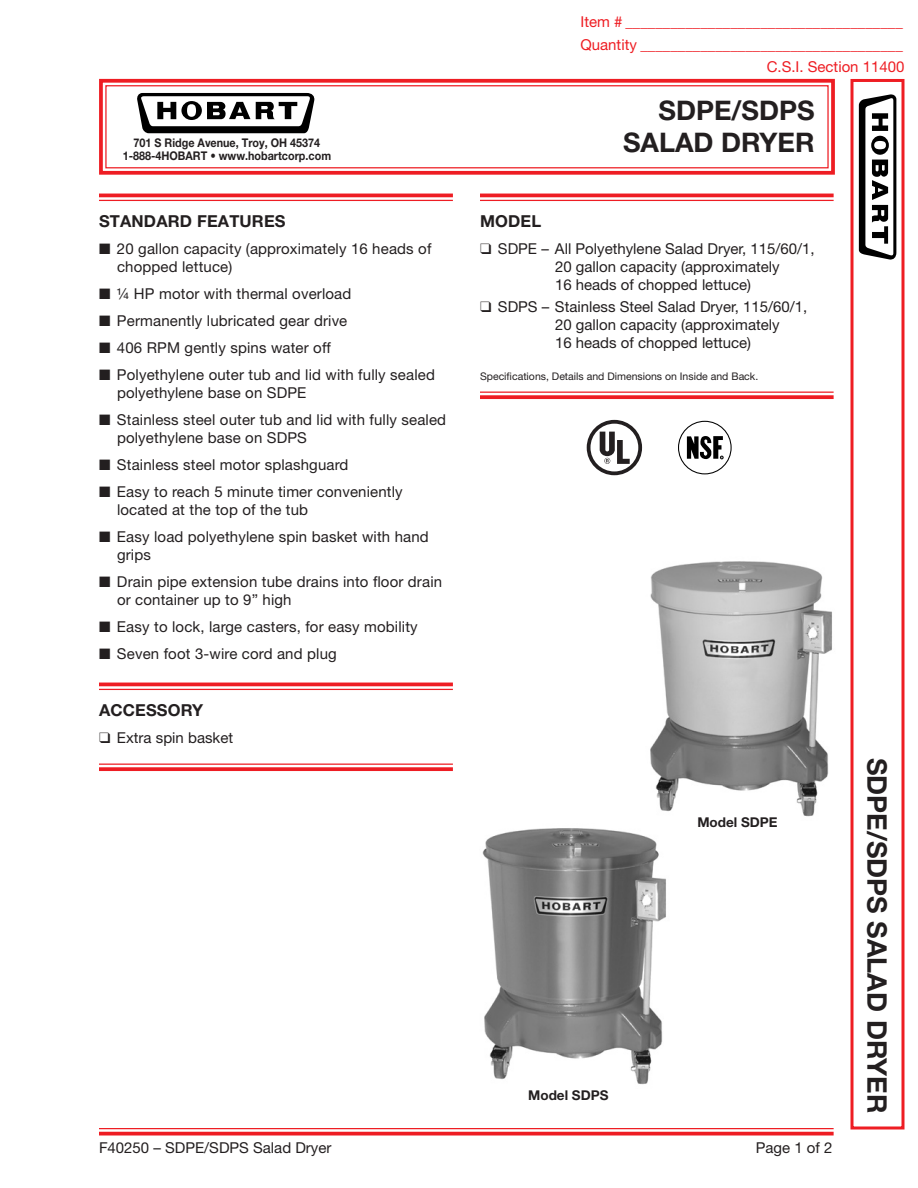
<style>
.page{position:relative;width:918px;height:1188px;background:#fff}
.page>*{position:absolute;margin:0;border:0;box-sizing:border-box;transform-origin:0 0}
.t1{font:700 27px "Helvetica Neue LT Std";color:#231f20}
.Heading_w_line_above{font:700 16.5px "Helvetica Neue LT Std";letter-spacing:.01em;color:#231f20}
.Body_Text-Headings{font:700 16.5px "Helvetica Neue LT Std";letter-spacing:.01em;color:#231f20}
.Body_Text{font:15px/18px "Helvetica Neue LT Std";letter-spacing:.01em;color:#231f20}
.t2{font:15px/22.5px "Helvetica Neue LT Std";color:#ee1d23;text-align:right}
.Bottom_Line{font:15px "Helvetica Neue LT Std";color:#231f20}
.Front_Text_w_indent{font:15px "Helvetica Neue LT Std";color:#231f20}
.t3{font:700 13.5px "Helvetica Neue LT Std";color:#231f20}
.t4{font:700 12px "Helvetica Neue LT Std";color:#231f20;scale:.9 1}
.Body_Text-Back{font:10.5px "Helvetica Neue LT Std";color:#231f20}
</style>
<div class="page">
<svg style="left:99px;top:78px;width:736px;height:97px"></svg>
<div style="left:105px;top:85px;width:724px;height:83px;border:1px solid #ee1d23"></div>
<div style="left:850px;top:79px;width:54px;height:1051px;border:3px solid #ee1d23"></div>
<hr style="left:99px;top:1128px;width:735px;height:1px;background:#ee1d23">
<svg style="left:99px;top:1132px;width:735px;height:4px;background:#f0393e"></svg>
<svg style="left:137px;top:93px;width:178px;height:40px"></svg>
<svg style="left:859px;top:94px;width:37px;height:166px"></svg>
<div style="left:678px;top:421px;width:54px;height:53px;border:1px solid #000;border-radius:50%"></div>
<svg style="left:687px;top:436px;width:36px;height:23px"></svg>
<svg style="left:587px;top:420px;width:55px;height:55px"></svg>
<div style="left:590px;top:424px;width:48px;height:47px;background:#fff;border-radius:50%"></div>
<svg style="left:600px;top:432px;width:30px;height:32px"></svg>
<hr style="left:99px;top:194px;width:354px;height:3px;background:#ee1d23">
<hr style="left:99px;top:200px;width:354px;height:1px;background:#ee1d23">
<hr style="left:99px;top:683px;width:354px;height:3px;background:#ee1d23">
<hr style="left:99px;top:689px;width:354px;height:1px;background:#ee1d23">
<hr style="left:99px;top:764px;width:354px;height:1px;background:#ee1d23">
<svg style="left:99px;top:767px;width:354px;height:4px"></svg>
<hr style="left:480px;top:194px;width:354px;height:3px;background:#ee1d23">
<hr style="left:480px;top:200px;width:354px;height:1px;background:#ee1d23">
<hr style="left:480px;top:392px;width:354px;height:1px;background:#ee1d23">
<svg style="left:480px;top:395px;width:354px;height:4px"></svg>
<img style="left:482px;top:828px;width:184px;height:257px">
<img style="left:650px;top:561px;width:182px;height:256px">
<p class="t2" style="left:580px;top:10px;width:326px">Item # _____________________________________<br>Quantity ___________________________________<br>C.S.I. Section 11400</p>
<h1 class="t1" style="left:659px;top:94px;width:158px">SDPE/SDPS</h1>
<p class="t4" style="left:134px;top:135px;width:209px">701 S Ridge Avenue, Troy, OH 45374</p>
<h1 class="t1" style="left:623px;top:126px;width:193px">SALAD DRYER</h1>
<p class="t4" style="left:123px;top:148px;width:233px">1-888-4HOBART • www.hobartcorp.com</p>
<p class="Heading_w_line_above" style="left:99px;top:210px;width:188px">STANDARD FEATURES</p>
<p class="Body_Text" style="left:117px;top:239px;width:316px;text-indent:-18px">■ 20 gallon capacity (approximately 16 heads of chopped lettuce)</p>
<p class="Body_Text" style="left:99px;top:284px;width:254px">■ ¼ HP motor with thermal overload</p>
<p class="Body_Text" style="left:99px;top:311px;width:250px">■ Permanently lubricated gear drive</p>
<p class="Body_Text" style="left:99px;top:338px;width:233px">■ 406 RPM gently spins water off</p>
<p class="Body_Text" style="left:117px;top:365px;width:319px;text-indent:-18px">■ Polyethylene outer tub and lid with fully sealed polyethylene base on SDPE</p>
<p class="Body_Text" style="left:117px;top:410px;width:331px;text-indent:-18px">■ Stainless steel outer tub and lid with fully sealed polyethylene base on SDPS</p>
<p class="Body_Text" style="left:99px;top:455px;width:251px">■ Stainless steel motor splashguard</p>
<p class="Body_Text" style="left:117px;top:482px;width:287px;text-indent:-18px">■ Easy to reach 5 minute timer conveniently located at the top of the tub</p>
<p class="Body_Text" style="left:117px;top:527px;width:313px;text-indent:-18px">■ Easy load polyethylene spin basket with hand grips</p>
<p class="Body_Text" style="left:117px;top:572px;width:327px;text-indent:-18px">■ Drain pipe extension tube drains into floor drain or container up to 9” high</p>
<p class="Body_Text" style="left:99px;top:617px;width:320px">■ Easy to lock, large casters, for easy mobility</p>
<p class="Body_Text" style="left:99px;top:644px;width:239px">■ Seven foot 3-wire cord and plug</p>
<p class="Heading_w_line_above" style="left:99px;top:699px;width:106px">ACCESSORY</p>
<p class="Front_Text_w_indent" style="left:99px;top:728px;width:136px">❑ Extra spin basket</p>
<p class="Body_Text-Headings" style="left:480px;top:210px;width:63px">MODEL</p>
<p class="Body_Text" style="left:555px;top:239px;width:261px;text-indent:-75px">❑ SDPE – All Polyethylene Salad Dryer, 115/60/1,<br>20 gallon capacity (approximately<br>16 heads of chopped lettuce)</p>
<p class="Body_Text" style="left:555px;top:298px;width:254px;text-indent:-75px">❑ SDPS – Stainless Steel Salad Dryer, 115/60/1,<br>20 gallon capacity (approximately<br>16 heads of chopped lettuce)</p>
<p class="Body_Text-Back" style="left:480px;top:370px;width:280px">Specifications, Details and Dimensions on Inside and Back.</p>
<p class="t3" style="left:697px;top:813px;width:82px">Model SDPE</p>
<p class="t3" style="left:528px;top:1086px;width:82px">Model SDPS</p>
<p class="Bottom_Line" style="left:99px;top:1139px;width:234px">F40250 – SDPE/SDPS Salad Dryer</p>
<p class="Bottom_Line" style="left:756px;top:1139px;width:78px">Page 1 of 2</p>
<p class="t1" style="left:894px;top:758px;width:357px;rotate:90deg">SDPE/SDPS SALAD DRYER</p>
</div>
